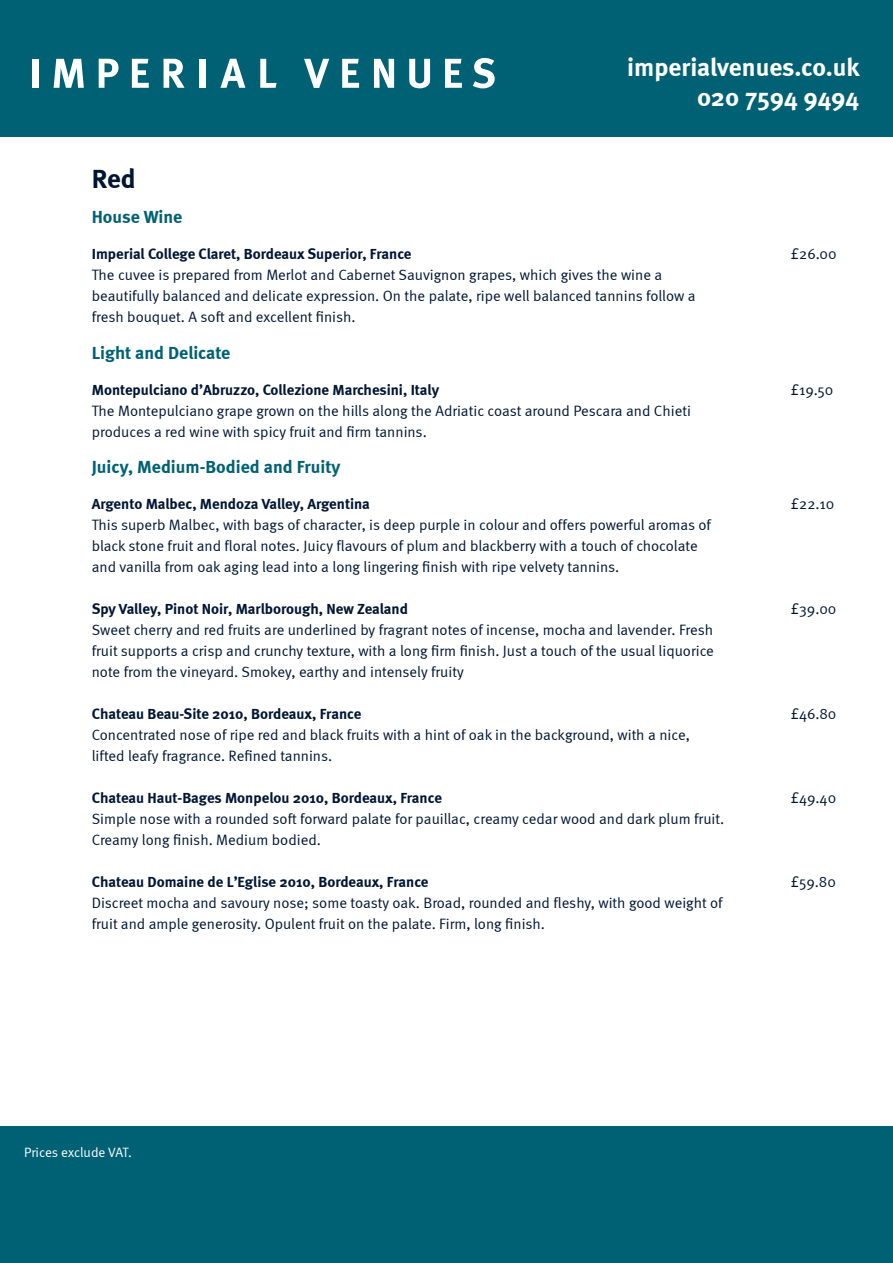
<style>
.page{position:relative;width:893px;height:1263px;background:#fff}
.page>*{position:absolute;margin:0;border:0;box-sizing:border-box;transform-origin:0 0}
.t1{font:700 27px "Meta";color:#001633}
.t2{font:700 25.5px/30.6px "Meta";color:#fff;text-align:right}
.t3{font:700 18px "Meta";color:#006174}
.t4{font:15px/21px "Meta Normal";color:#001633}
.t5{font:700 15px "Meta";color:#001633}
.t6{font:13.5px "Meta Normal";letter-spacing:-.005em;color:#fff}
</style>
<div class="page">
<div style="left:0;top:1px;width:893px;height:136px;background:#006174"></div>
<div style="left:33px;top:59px;width:6px;height:29px;background:#fff"></div>
<svg style="left:54px;top:59px;width:30px;height:29px"></svg>
<svg style="left:99px;top:59px;width:20px;height:29px"></svg>
<svg style="left:132px;top:59px;width:17px;height:29px"></svg>
<svg style="left:164px;top:59px;width:21px;height:29px"></svg>
<div style="left:199px;top:59px;width:7px;height:29px;background:#fff"></div>
<svg style="left:220px;top:59px;width:25px;height:29px"></svg>
<svg style="left:260px;top:59px;width:17px;height:29px"></svg>
<svg style="left:304px;top:59px;width:25px;height:29px"></svg>
<svg style="left:342px;top:59px;width:17px;height:29px"></svg>
<svg style="left:374px;top:59px;width:20px;height:29px"></svg>
<svg style="left:409px;top:59px;width:21px;height:29px"></svg>
<svg style="left:445px;top:59px;width:17px;height:29px"></svg>
<svg style="left:473px;top:58px;width:22px;height:30px"></svg>
<div style="left:0;top:1127px;width:21px;height:136px;background:#006174"></div>
<div style="left:1px;top:1127px;width:891px;height:136px;background:#006174"></div>
<h2 class="t2" style="left:627px;top:51px;width:234px">imperialvenues.co.uk<br>020 7594 9494</h2>
<h1 class="t1" style="left:92px;top:163px;width:45px">Red</h1>
<p class="t3" style="left:92px;top:206px;width:92px">House Wine</p>
<p class="t5" style="left:92px;top:245px;width:321px">Imperial College Claret, Bordeaux Superior, France</p>
<p class="t4" style="left:92px;top:264px;width:605px">The cuvee is prepared from Merlot and Cabernet Sauvignon grapes, which gives the wine a beautifully balanced and delicate expression. On the palate, ripe well balanced tannins follow a fresh bouquet. A soft and excellent finish.</p>
<p class="t3" style="left:92px;top:342px;width:140px">Light and Delicate</p>
<p class="t5" style="left:92px;top:381px;width:349px">Montepulciano d’Abruzzo, Collezione Marchesini, Italy</p>
<p class="t4" style="left:92px;top:400px;width:601px">The Montepulciano grape grown on the hills along the Adriatic coast around Pescara and Chieti produces a red wine with spicy fruit and firm tannins.</p>
<p class="t3" style="left:92px;top:456px;width:250px">Juicy, Medium-Bodied and Fruity</p>
<p class="t5" style="left:92px;top:495px;width:280px">Argento Malbec, Mendoza Valley, Argentina</p>
<p class="t4" style="left:92px;top:514px;width:621px">This superb Malbec, with bags of character, is deep purple in colour and offers powerful aromas of black stone fruit and floral notes. Juicy flavours of plum and blackberry with a touch of chocolate and vanilla from oak aging lead into a long lingering finish with ripe velvety tannins.</p>
<p class="t5" style="left:92px;top:600px;width:318px">Spy Valley, Pinot Noir, Marlborough, New Zealand</p>
<p class="t4" style="left:92px;top:619px;width:624px;text-align:justify">Sweet cherry and red fruits are underlined by fragrant notes of incense, mocha and lavender. Fresh fruit supports a crisp and crunchy texture, with a long firm finish. Just a touch of the usual liquorice note from the vineyard. Smokey, earthy and intensely fruity</p>
<p class="t5" style="left:92px;top:705px;width:271px">Chateau Beau-Site 2010, Bordeaux, France</p>
<p class="t4" style="left:92px;top:724px;width:600px">Concentrated nose of ripe red and black fruits with a hint of oak in the background, with a nice, lifted leafy fragrance. Refined tannins.</p>
<p class="t5" style="left:92px;top:789px;width:352px">Chateau Haut-Bages Monpelou 2010, Bordeaux, France</p>
<p class="t4" style="left:92px;top:808px;width:634px">Simple nose with a rounded soft forward palate for pauillac, creamy cedar wood and dark plum fruit.<br>Creamy long finish. Medium bodied.</p>
<p class="t5" style="left:92px;top:873px;width:338px">Chateau Domaine de L’Eglise 2010, Bordeaux, France</p>
<p class="t4" style="left:92px;top:892px;width:632px">Discreet mocha and savoury nose; some toasty oak. Broad, rounded and fleshy, with good weight of fruit and ample generosity. Opulent fruit on the palate. Firm, long finish.</p>
<p class="t4" style="left:791px;top:243px;width:47px">£26.00</p>
<p class="t4" style="left:791px;top:379px;width:44px">£19.50</p>
<p class="t4" style="left:791px;top:493px;width:45px">£22.10</p>
<p class="t4" style="left:791px;top:598px;width:47px">£39.00</p>
<p class="t4" style="left:791px;top:703px;width:47px">£46.80</p>
<p class="t4" style="left:791px;top:787px;width:47px">£49.40</p>
<p class="t4" style="left:791px;top:871px;width:46px">£59.80</p>
<p class="t6" style="left:24px;top:1144px;width:109px">Prices exclude VAT.</p>
</div>
